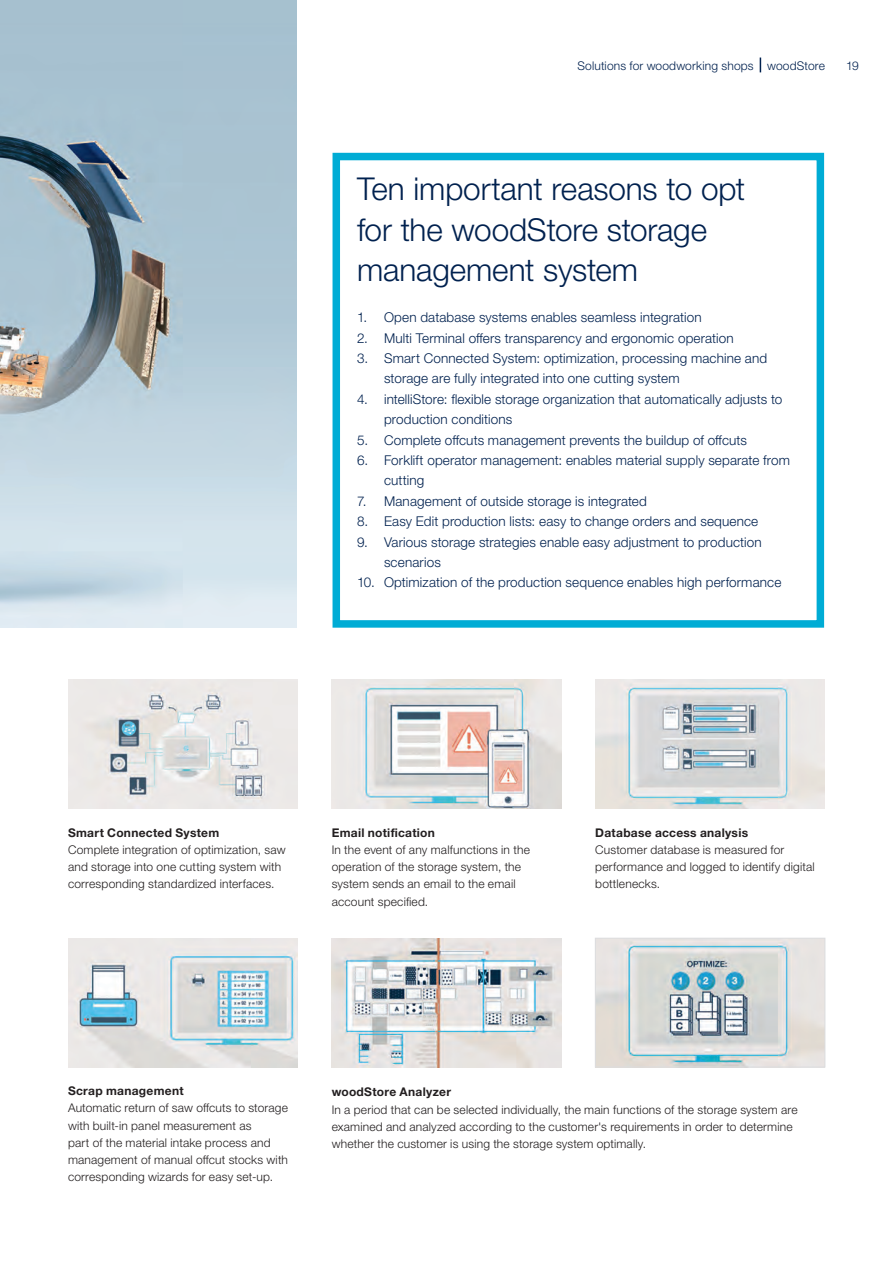
<style>
.page{position:relative;width:893px;height:1263px;background:#fff}
.page>*{position:absolute;margin:0;border:0;box-sizing:border-box;transform-origin:0 0}
.t1{font:300 31.5px/40.8px "Helvetica Neue LTW1 G";letter-spacing:-.005em;color:#00214f}
.t2{font:300 13.5px/20.4px "Helvetica Neue LTW1 G";letter-spacing:.01em;color:#00214f}
.t3{font:300 12px/17.2px "Helvetica Neue LTW1 G";letter-spacing:.015em;color:#231f20}
.t4{font:700 12px "Helvetica Neue LTW1 G";letter-spacing:.025em;color:#231f20}
.t5{font:300 12px "Helvetica Neue LTW1 G";letter-spacing:.015em;color:#00214f}
</style>
<div class="page">
<img style="left:595px;top:680px;width:230px;height:129px">
<img style="left:332px;top:680px;width:229px;height:129px">
<img style="left:68px;top:938px;width:230px;height:129px">
<img style="left:68px;top:680px;width:230px;height:129px">
<img style="left:332px;top:938px;width:229px;height:129px">
<img style="left:597px;top:940px;width:226px;height:125px">
<div style="left:595px;top:938px;width:230px;height:129px;border:1px solid #dcdddf"></div>
<img style="left:0;top:0;width:297px;height:628px">
<svg style="left:760px;top:58px;width:1px;height:14px"></svg>
<div style="left:333px;top:153px;width:491px;height:475px;border:8px solid #00acd5"></div>
<p class="t5" style="left:577px;top:58px;width:249px">Solutions for woodworking shops woodStore</p>
<p class="t5" style="left:846px;top:58px;width:14px">19</p>
<h1 class="t1" style="left:357px;top:168px;width:390px">Ten important reasons to opt for the woodStore storage management system</h1>
<p class="t2" style="left:357px;top:307px;width:346px">1. Open database systems enables seamless integration</p>
<p class="t2" style="left:357px;top:328px;width:378px">2. Multi Terminal offers transparency and ergonomic operation</p>
<p class="t2" style="left:384px;top:348px;width:385px;text-indent:-27px">3. Smart Connected System: optimization, processing machine and storage are fully integrated into one cutting system</p>
<p class="t2" style="left:384px;top:389px;width:400px;text-indent:-27px">4. intelliStore: flexible storage organization that automatically adjusts to production conditions</p>
<p class="t2" style="left:357px;top:430px;width:392px">5. Complete offcuts management prevents the buildup of offcuts</p>
<p class="t2" style="left:384px;top:450px;width:407px;text-indent:-27px">6. Forklift operator management: enables material supply separate from cutting</p>
<p class="t2" style="left:357px;top:491px;width:291px">7. Management of outside storage is integrated</p>
<p class="t2" style="left:357px;top:511px;width:403px">8. Easy Edit production lists: easy to change orders and sequence</p>
<p class="t2" style="left:384px;top:532px;width:379px;text-indent:-27px">9. Various storage strategies enable easy adjustment to production scenarios</p>
<p class="t2" style="left:357px;top:572px;width:426px">10. Optimization of the production sequence enables high performance</p>
<p class="t4" style="left:68px;top:825px;width:153px">Smart Connected System</p>
<p class="t3" style="left:68px;top:841px;width:219px">Complete integration of optimization, saw and storage into one cutting system with corresponding standardized interfaces.</p>
<p class="t4" style="left:332px;top:825px;width:105px">Email notification</p>
<p class="t3" style="left:332px;top:841px;width:200px">In the event of any malfunctions in the operation of the storage system, the system sends an email to the email account specified.</p>
<p class="t4" style="left:595px;top:825px;width:154px">Database access analysis</p>
<p class="t3" style="left:595px;top:841px;width:221px">Customer database is measured for performance and logged to identify digital bottlenecks.</p>
<p class="t4" style="left:68px;top:1083px;width:117px">Scrap management</p>
<p class="t3" style="left:68px;top:1099px;width:222px">Automatic return of saw offcuts to storage with built-in panel measurement as<br>part of the material intake process and management of manual offcut stocks with corresponding wizards for easy set-up.</p>
<p class="t4" style="left:332px;top:1084px;width:121px">woodStore Analyzer</p>
<p class="t3" style="left:332px;top:1100px;width:467px">In a period that can be selected individually, the main functions of the storage system are examined and analyzed according to the customer's requirements in order to determine whether the customer is using the storage system optimally.</p>
</div>
